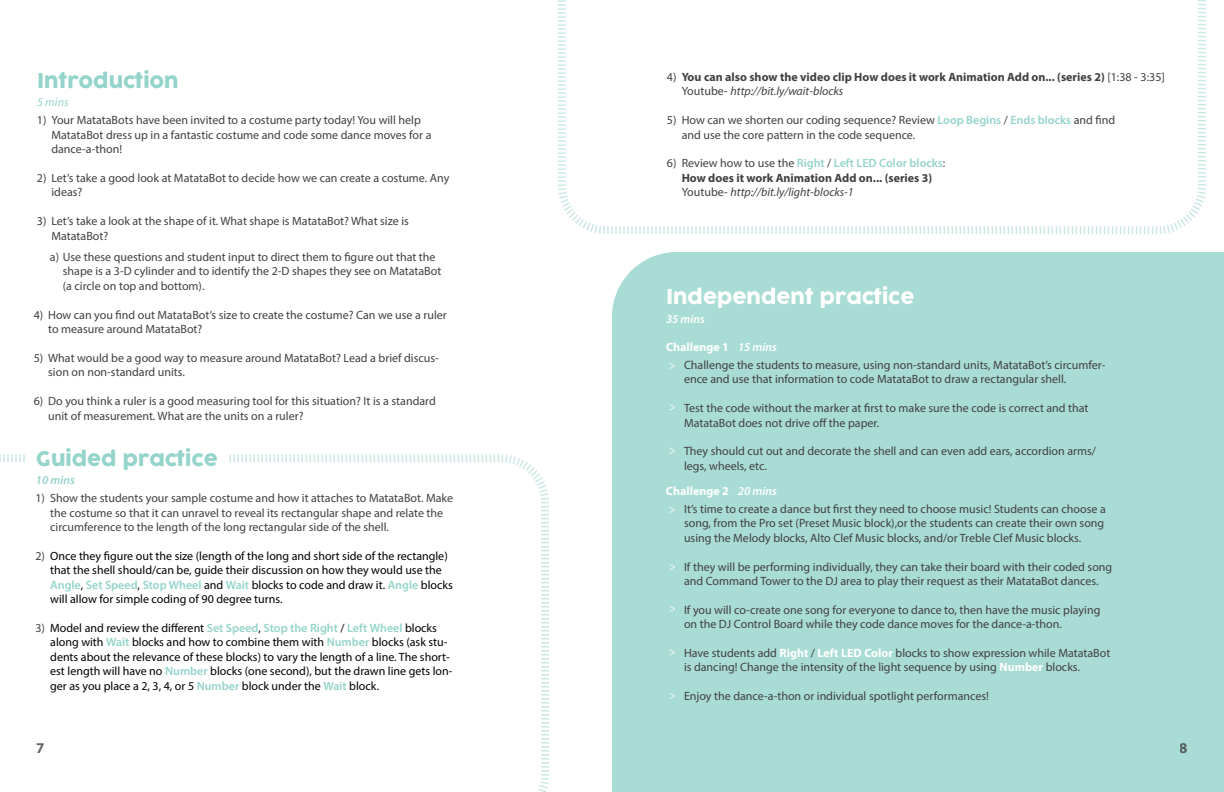
<style>
.page{position:relative;width:1224px;height:792px;background:#fff}
.page>*{position:absolute;margin:0;border:0;box-sizing:border-box;transform-origin:0 0}
.t1{font:20px "Cocogoose";color:#94d4ca}
.t2{font:20px "Cocogoose";color:#fff}
.t3{font:700 15px "Myriad Pro";color:#403f42}
.t4{font:12px/14.4px "Myriad Pro";color:#404042}
.t5{font:12px/14.4px "Myriad Pro";color:#000}
.t6{font:700 12px/14.4px "Myriad Pro";color:#404042}
.t7{font:700 12px "Myriad Pro";color:#fff}
.t8{font:italic 600 12px "Myriad Pro";color:#fff}
.t9{font:italic 600 12px "Myriad Pro";color:#94d4ca}
.t10{font:italic 12px "Myriad Pro";color:#94d4ca}
.s1{color:#404042}
.s2{font-weight:600;color:#94d4ca}
.s3{font-weight:400}
.s4{font-weight:400;font-style:italic}
.s5{font-weight:700;color:#fff}
.s6{font-weight:600;font-style:italic}
</style>
<div class="page">
<svg style="left:558px;top:0;width:648px;height:234px"></svg>
<svg style="left:0;top:454px;width:549px;height:338px"></svg>
<div style="left:612px;top:252px;width:612px;height:540px;background:#a9dcd4"></div>
<svg style="left:669px;top:363px;width:6px;height:6px"></svg>
<svg style="left:669px;top:404px;width:6px;height:7px"></svg>
<svg style="left:669px;top:448px;width:6px;height:6px"></svg>
<svg style="left:669px;top:507px;width:6px;height:6px"></svg>
<svg style="left:669px;top:564px;width:6px;height:6px"></svg>
<svg style="left:669px;top:606px;width:6px;height:6px"></svg>
<svg style="left:669px;top:649px;width:6px;height:7px"></svg>
<svg style="left:669px;top:693px;width:6px;height:6px"></svg>
<h1 class="t1" style="left:37px;top:67px;width:143px">Introduction</h1>
<p class="t10" style="left:37px;top:95px;width:33px">5 mins</p>
<p class="t4" style="left:51px;top:113px;width:382px;text-indent:-15px">1) Your MatataBots have been invited to a costume party today! You will help<br>MatataBot dress up in a fantastic costume and code some dance moves for a dance-a-thon!</p>
<p class="t4" style="left:51px;top:171px;width:399px;text-indent:-15px">2) Let’s take a good look at MatataBot to decide how we can create a costume. Any ideas?</p>
<p class="t4" style="left:51px;top:214px;width:359px;text-indent:-15px">3) Let’s take a look at the shape of it. What shape is MatataBot? What size is<br>MatataBot?</p>
<p class="t4" style="left:63px;top:250px;width:380px;text-indent:-13px">a) Use these questions and student input to direct them to figure out that the shape is a 3-D cylinder and to identify the 2-D shapes they see on MatataBot (a circle on top and bottom).</p>
<p class="t4" style="left:48px;top:307px;width:400px;text-indent:-15px">4) How can you find out MatataBot’s size to create the costume? Can we use a ruler to measure around MatataBot?</p>
<p class="t4" style="left:48px;top:351px;width:392px;text-indent:-15px">5) What would be a good way to measure around MatataBot? Lead a brief discus&shy;sion on non-standard units.</p>
<p class="t4" style="left:48px;top:394px;width:389px;text-indent:-15px">6) Do you think a ruler is a good measuring tool for this situation? It is a standard unit of measurement. What are the units on a ruler?</p>
<h1 class="t1" style="left:36px;top:445px;width:183px">Guided practice</h1>
<p class="t9" style="left:36px;top:473px;width:40px">10 mins</p>
<p class="t4" style="left:50px;top:491px;width:405px;text-indent:-15px">1) Show the students your sample costume and how it attaches to MatataBot. Make the costume so that it can unravel to reveal its rectangular shape and relate the circumference to the length of the long rectangular side of the shell.</p>
<p class="t5" style="left:50px;top:549px;width:404px;text-indent:-15px"><span class="s1">2)</span> Once they figure out the size (length of the long and short side of the rectangle) that the shell should/can be, guide their discussion on how they would use the <span class="s2">Angle</span>, <span class="s2">Set Speed</span>, <span class="s2">Stop Wheel</span> and <span class="s2">Wait</span> blocks to code and draw it. <span class="s2">Angle</span> blocks will allow for simple coding of 90 degree turns.</p>
<p class="t5" style="left:50px;top:621px;width:404px;text-indent:-15px"><span class="s1">3)</span> Model and review the different <span class="s2">Set Speed</span>, <span class="s2">Stop the Right</span> / <span class="s2">Left Wheel</span> blocks along with <span class="s2">Wait</span> blocks and how to combine them with <span class="s2">Number</span> blocks (ask stu&shy;dents about the relevance of these blocks) to vary the length of a line. The short&shy;est length will have no <span class="s2">Number</span> blocks (one second), but the drawn line gets lon&shy;ger as you place a 2, 3, 4, or 5 <span class="s2">Number</span> block under the <span class="s2">Wait</span> block.</p>
<p class="t6" style="left:682px;top:69px;width:485px;text-indent:-15px"><span class="s3">4)</span> You can also show the video clip How does it work Animation Add on... (series 2) <span class="s3">[1:38 - 3:35]<br>Youtube-</span> <span class="s4">http://bit.ly/wait-blocks</span></p>
<p class="t4" style="left:682px;top:113px;width:435px;text-indent:-15px">5) How can we shorten our coding sequence? Review <span class="s2">Loop Begins</span> / <span class="s2">Ends blocks</span> and find and use the core pattern in the code sequence.</p>
<p class="t6" style="left:682px;top:156px;width:265px;text-indent:-15px"><span class="s3">6) Review how to use the</span> <span class="s2">Right</span> <span class="s3">/</span> <span class="s2">Left LED Color blocks</span><span class="s3">:<br></span>How does it work Animation Add on... (series 3)<br><span class="s3">Youtube-</span> <span class="s4">http://bit.ly/light-blocks-1</span></p>
<h1 class="t2" style="left:666px;top:283px;width:250px">Independent practice</h1>
<p class="t8" style="left:666px;top:312px;width:40px">35 mins</p>
<p class="t8" style="left:738px;top:339px;width:40px">15 mins</p>
<p class="t4" style="left:684px;top:358px;width:423px">Challenge the students to measure, using non-standard units, MatataBot’s circumfer&shy;ence and use that information to code MatataBot to draw a rectangular shell.</p>
<p class="t4" style="left:684px;top:401px;width:406px">Test the code without the marker at first to make sure the code is correct and that<br>MatataBot does not drive off the paper.</p>
<p class="t4" style="left:684px;top:444px;width:414px">They should cut out and decorate the shell and can even add ears, accordion arms/ legs, wheels, etc.</p>
<p class="t4" style="left:684px;top:502px;width:423px">It’s time to create a dance but first they need to choose music! Students can choose a song, from the Pro set (Preset Music block),or the students can create their own song using the Melody blocks, Alto Clef Music blocks, and/or Treble Clef Music blocks.</p>
<p class="t4" style="left:684px;top:559px;width:430px">If they will be performing individually, they can take their board with their coded song and Command Tower to the DJ area to play their request as their MatataBot dances.</p>
<p class="t4" style="left:684px;top:602px;width:418px">If you will co-create one song for everyone to dance to, then have the music playing on the DJ Control Board while they code dance moves for the dance-a-thon.</p>
<p class="t4" style="left:684px;top:646px;width:428px">Have students add <span class="s5">Right</span> / <span class="s5">Left LED Color</span> blocks to show expression while MatataBot is dancing! Change the intensity of the light sequence by using <span class="s5">Number</span> blocks.</p>
<p class="t4" style="left:684px;top:689px;width:306px">Enjoy the dance-a-thon or individual spotlight performances!</p>
<p class="t7" style="left:666px;top:339px;width:64px">Challenge 1</p>
<p class="t7" style="left:666px;top:483px;width:112px">Challenge 2 <span class="s6">20 mins</span></p>
<p class="t3" style="left:36px;top:739px;width:10px">7</p>
<p class="t3" style="left:1180px;top:739px;width:10px">8</p>
</div>
